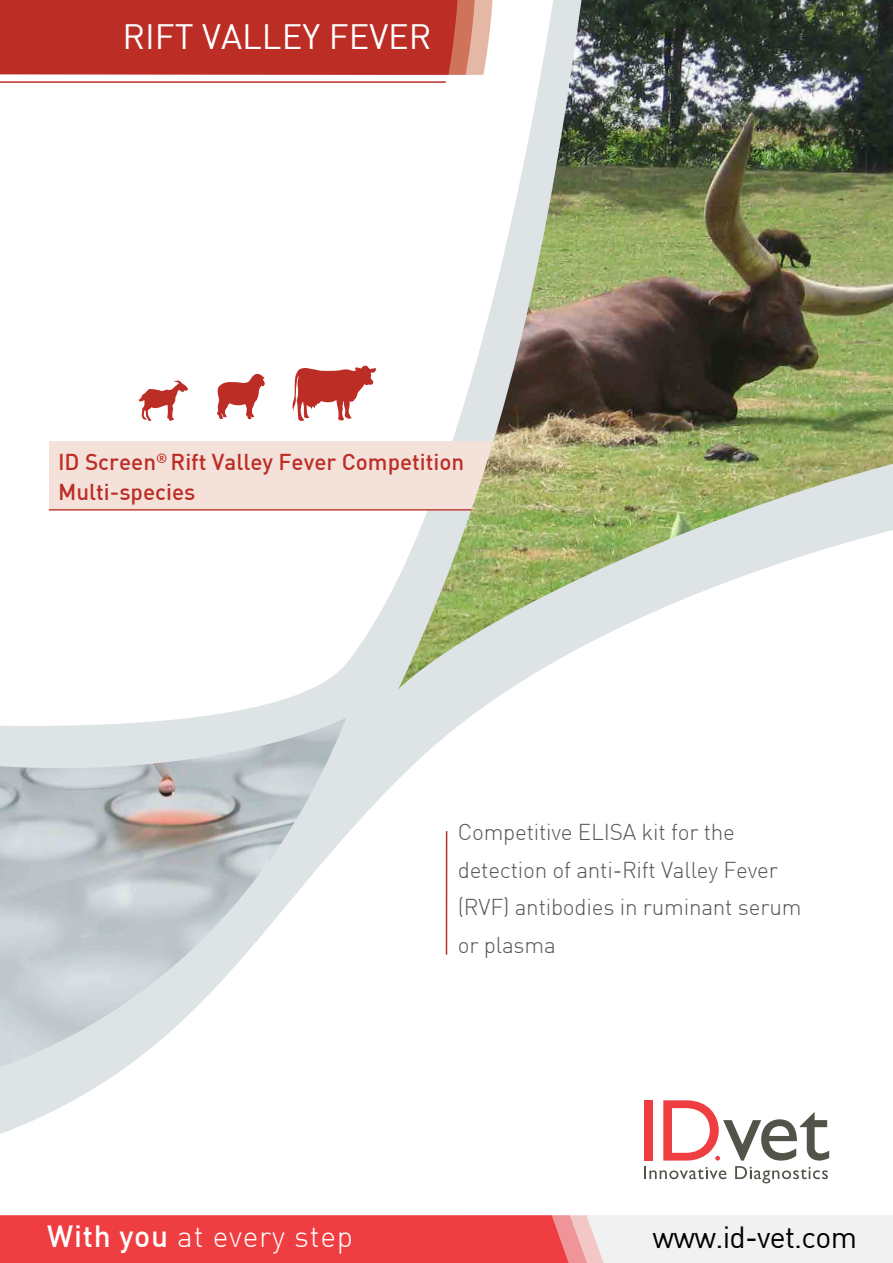
<style>
.page{position:relative;width:893px;height:1263px;background:#fff}
.page>*{position:absolute;margin:0;border:0;box-sizing:border-box;transform-origin:0 0}
.t1{font:34.5px "DIN";color:#fff}
.t2{font:300 30px "DIN";letter-spacing:.025em;color:#fff}
.t3{font:30px "DIN";letter-spacing:-.025em;color:#000}
.t4{font:300 22.5px/37.5px "DIN";letter-spacing:-.01em;color:#58565a}
.t5{font:500 22.5px/30px "DIN";color:#bc2d26}
.s1{font-weight:500}
</style>
<div class="page">
<svg style="left:0;top:579px;width:830px;height:605px"></svg>
<svg style="left:644px;top:1166px;width:82px;height:13px"></svg>
<svg style="left:735px;top:1166px;width:93px;height:17px"></svg>
<div style="left:644px;top:1100px;width:9px;height:60px;background:#ef3e42"></div>
<svg style="left:663px;top:1100px;width:166px;height:60px"></svg>
<div style="left:462px;top:1215px;width:431px;height:48px;background:#f1f1f2"></div>
<svg style="left:0;top:1215px;width:604px;height:48px;background:#ef474b"></svg>
<svg style="left:292px;top:366px;width:85px;height:55px"></svg>
<svg style="left:217px;top:374px;width:48px;height:45px"></svg>
<svg style="left:138px;top:380px;width:50px;height:41px"></svg>
<div style="left:0;top:0;width:398px;height:75px;background:#bc2d26"></div>
<hr style="left:0;top:81px;width:446px;height:2px;background:#bc2d26">
<img style="left:0;top:718px;width:346px;height:349px">
<div style="left:49px;top:441px;width:655px;height:69px;background:#f4e2da"></div>
<hr style="left:49px;top:509px;width:655px;height:1px;background:#bc2d26">
<img style="left:398px;top:0;width:495px;height:690px">
<hr style="left:446px;top:831px;width:1px;height:124px;background:#bc2d26">
<h1 class="t1" style="left:122px;top:15px;width:311px">RIFT VALLEY FEVER</h1>
<p class="t5" style="left:58px;top:446px;width:408px">ID Screen<sup>®</sup> Rift Valley Fever Competition<br>Multi-species</p>
<p class="t4" style="left:458px;top:813px;width:345px">Competitive ELISA kit for the detection of anti-Rift Valley Fever (RVF) antibodies in ruminant serum or plasma</p>
<h2 class="t2" style="left:47px;top:1217px;width:307px"><span class="s1">With you</span> at every step</h2>
<h2 class="t3" style="left:652px;top:1218px;width:206px">www.id-vet.com</h2>
</div>
